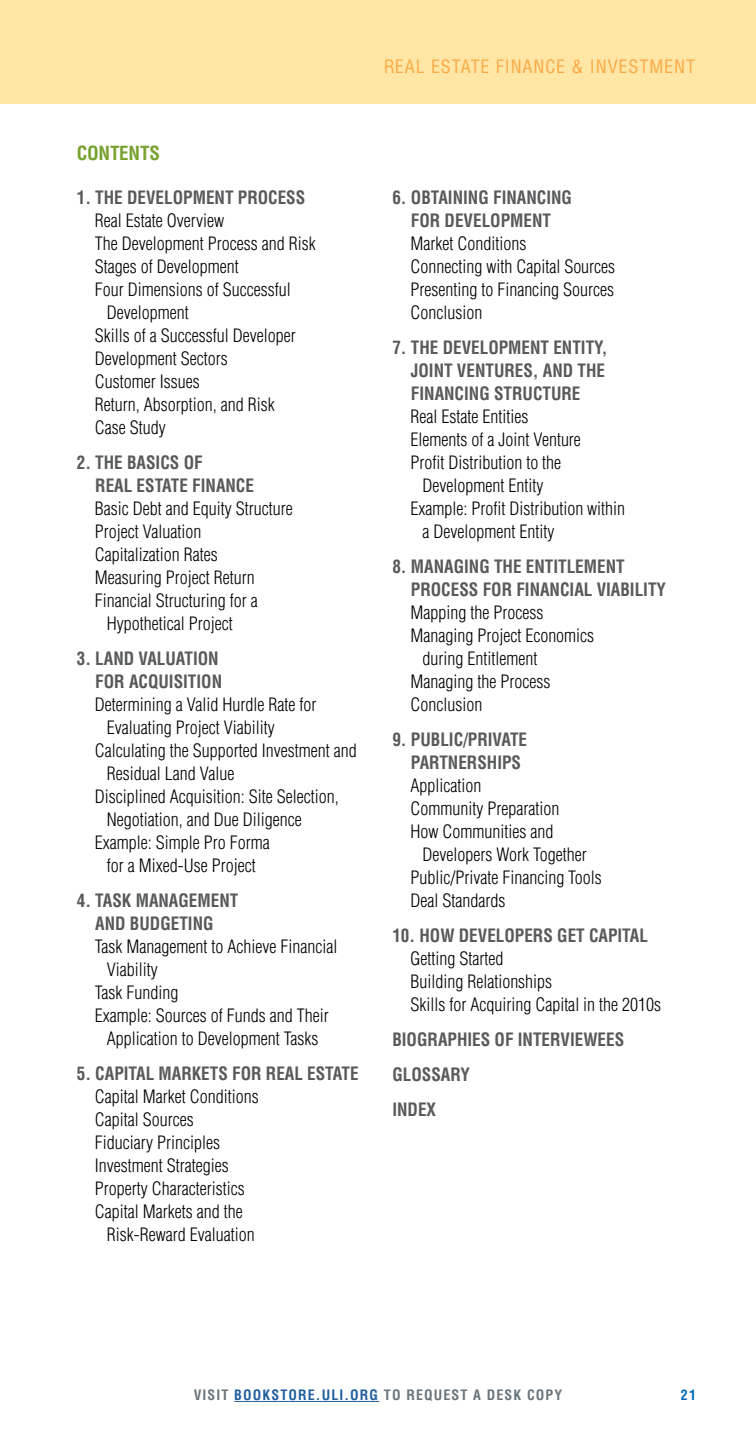
<style>
.page{position:relative;width:756px;height:1440px;background:#fff}
.page>*{position:absolute;margin:0;border:0;box-sizing:border-box;transform-origin:0 0}
.t1{font:700 condensed 19px "Helvetica LT Std";letter-spacing:-.01em;color:#78a22f}
.t2{font:300 condensed 18px/23px "Helvetica LT Std";color:#000}
.t3{font:700 condensed 18px/23px "Helvetica LT Std";color:#58595b;scale:.95 1}
.t4{font:condensed 18px "Helvetica LT Std";letter-spacing:.05em;color:#f8971d}
.t5{font:700 condensed 14px "Helvetica LT Std";letter-spacing:.08em;color:#6a747b}
.t6{font:700 condensed 14px "Helvetica LT Std";color:#036cb6}
.s1{color:#215e9e}
</style>
<div class="page">
<div style="left:0;top:0;width:756px;height:104px;background:#ffe6a5"></div>
<hr style="left:234px;top:1401px;width:145px;height:1px;background:#215e9e">
<p class="t4" style="left:383px;top:56px;width:313px">REAL ESTATE FINANCE &amp; INVESTMENT</p>
<p class="t1" style="left:77px;top:141px;width:85px">CONTENTS</p>
<p class="t3" style="left:77px;top:186px;width:242px">1. THE DEVELOPMENT PROCESS</p>
<p class="t2" style="left:95px;top:209px;width:131px">Real Estate Overview</p>
<p class="t2" style="left:95px;top:232px;width:222px">The Development Process and Risk</p>
<p class="t2" style="left:95px;top:255px;width:145px">Stages of Development</p>
<p class="t2" style="left:95px;top:278px;width:197px">Four Dimensions of Successful</p>
<p class="t2" style="left:107px;top:301px;width:83px">Development</p>
<p class="t2" style="left:95px;top:324px;width:202px">Skills of a Successful Developer</p>
<p class="t2" style="left:95px;top:347px;width:134px">Development Sectors</p>
<p class="t2" style="left:95px;top:370px;width:106px">Customer Issues</p>
<p class="t2" style="left:95px;top:393px;width:181px">Return, Absorption, and Risk</p>
<p class="t2" style="left:95px;top:416px;width:72px">Case Study</p>
<p class="t3" style="left:95px;top:451px;width:169px;text-indent:-19px">2. THE BASICS OF<br>REAL ESTATE FINANCE</p>
<p class="t2" style="left:95px;top:497px;width:199px">Basic Debt and Equity Structure</p>
<p class="t2" style="left:95px;top:520px;width:108px">Project Valuation</p>
<p class="t2" style="left:95px;top:543px;width:124px">Capitalization Rates</p>
<p class="t2" style="left:95px;top:566px;width:161px">Measuring Project Return</p>
<p class="t2" style="left:95px;top:589px;width:164px">Financial Structuring for a</p>
<p class="t2" style="left:107px;top:612px;width:127px">Hypothetical Project</p>
<p class="t3" style="left:77px;top:647px;width:155px;text-align:right">3. LAND VALUATION<br>FOR ACQUISITION</p>
<p class="t2" style="left:95px;top:693px;width:223px">Determining a Valid Hurdle Rate for</p>
<p class="t2" style="left:107px;top:716px;width:169px">Evaluating Project Viability</p>
<p class="t2" style="left:95px;top:739px;width:263px">Calculating the Supported Investment and</p>
<p class="t2" style="left:107px;top:762px;width:129px">Residual Land Value</p>
<p class="t2" style="left:95px;top:785px;width:245px">Disciplined Acquisition: Site Selection,</p>
<p class="t2" style="left:107px;top:808px;width:196px">Negotiation, and Due Diligence</p>
<p class="t2" style="left:95px;top:831px;width:176px">Example: Simple Pro Forma</p>
<p class="t2" style="left:107px;top:854px;width:150px">for a Mixed-Use Project</p>
<p class="t3" style="left:77px;top:889px;width:172px;text-align:center">4. TASK MANAGEMENT<br>AND BUDGETING</p>
<p class="t2" style="left:95px;top:935px;width:244px">Task Management to Achieve Financial</p>
<p class="t2" style="left:107px;top:958px;width:52px">Viability</p>
<p class="t2" style="left:95px;top:981px;width:85px">Task Funding</p>
<p class="t2" style="left:95px;top:1004px;width:235px">Example: Sources of Funds and Their</p>
<p class="t2" style="left:107px;top:1027px;width:213px">Application to Development Tasks</p>
<p class="t3" style="left:77px;top:1062px;width:298px">5. CAPITAL MARKETS FOR REAL ESTATE</p>
<p class="t2" style="left:95px;top:1085px;width:165px">Capital Market Conditions</p>
<p class="t2" style="left:95px;top:1108px;width:100px">Capital Sources</p>
<p class="t2" style="left:95px;top:1131px;width:127px">Fiduciary Principles</p>
<p class="t2" style="left:95px;top:1154px;width:135px">Investment Strategies</p>
<p class="t2" style="left:95px;top:1177px;width:151px">Property Characteristics</p>
<p class="t2" style="left:95px;top:1200px;width:149px">Capital Markets and the</p>
<p class="t2" style="left:107px;top:1223px;width:149px">Risk-Reward Evaluation</p>
<p class="t3" style="left:392px;top:186px;width:191px;text-align:center">6. OBTAINING FINANCING<br>FOR DEVELOPMENT</p>
<p class="t2" style="left:410px;top:232px;width:206px">Market Conditions<br>Connecting with Capital Sources<br>Presenting to Financing Sources<br>Conclusion</p>
<p class="t3" style="left:411px;top:336px;width:209px;text-indent:-19px">7. THE DEVELOPMENT ENTITY,<br>JOINT VENTURES, AND THE<br>FINANCING STRUCTURE</p>
<p class="t2" style="left:410px;top:405px;width:119px">Real Estate Entities</p>
<p class="t2" style="left:410px;top:428px;width:172px">Elements of a Joint Venture</p>
<p class="t2" style="left:410px;top:451px;width:152px">Profit Distribution to the</p>
<p class="t2" style="left:422px;top:474px;width:122px">Development Entity</p>
<p class="t2" style="left:410px;top:497px;width:216px">Example: Profit Distribution within</p>
<p class="t2" style="left:422px;top:520px;width:133px">a Development Entity</p>
<p class="t3" style="left:411px;top:555px;width:270px;text-indent:-19px">8. MANAGING THE ENTITLEMENT<br>PROCESS FOR FINANCIAL VIABILITY</p>
<p class="t2" style="left:410px;top:601px;width:134px">Mapping the Process</p>
<p class="t2" style="left:410px;top:624px;width:185px">Managing Project Economics</p>
<p class="t2" style="left:422px;top:647px;width:116px">during Entitlement</p>
<p class="t2" style="left:410px;top:670px;width:141px">Managing the Process</p>
<p class="t2" style="left:410px;top:693px;width:73px">Conclusion</p>
<p class="t3" style="left:411px;top:728px;width:124px;text-indent:-19px">9. PUBLIC/PRIVATE<br>PARTNERSHIPS</p>
<p class="t2" style="left:410px;top:774px;width:72px">Application</p>
<p class="t2" style="left:410px;top:797px;width:150px">Community Preparation</p>
<p class="t2" style="left:410px;top:820px;width:144px">How Communities and</p>
<p class="t2" style="left:422px;top:843px;width:166px">Developers Work Together</p>
<p class="t2" style="left:410px;top:866px;width:193px">Public/Private Financing Tools</p>
<p class="t2" style="left:410px;top:889px;width:96px">Deal Standards</p>
<p class="t3" style="left:392px;top:924px;width:271px">10. HOW DEVELOPERS GET CAPITAL</p>
<p class="t2" style="left:410px;top:947px;width:252px">Getting Started<br>Building Relationships<br>Skills for Acquiring Capital in the 2010s</p>
<p class="t3" style="left:392px;top:1022px;width:246px;line-height:35px">BIOGRAPHIES OF INTERVIEWEES<br>GLOSSARY<br>INDEX</p>
<p class="t5" style="left:194px;top:1386px;width:370px">VISIT <span class="s1">BOOKSTORE.ULI.ORG</span> TO REQUEST A DESK COPY</p>
<p class="t6" style="left:681px;top:1386px;width:17px">21</p>
</div>
